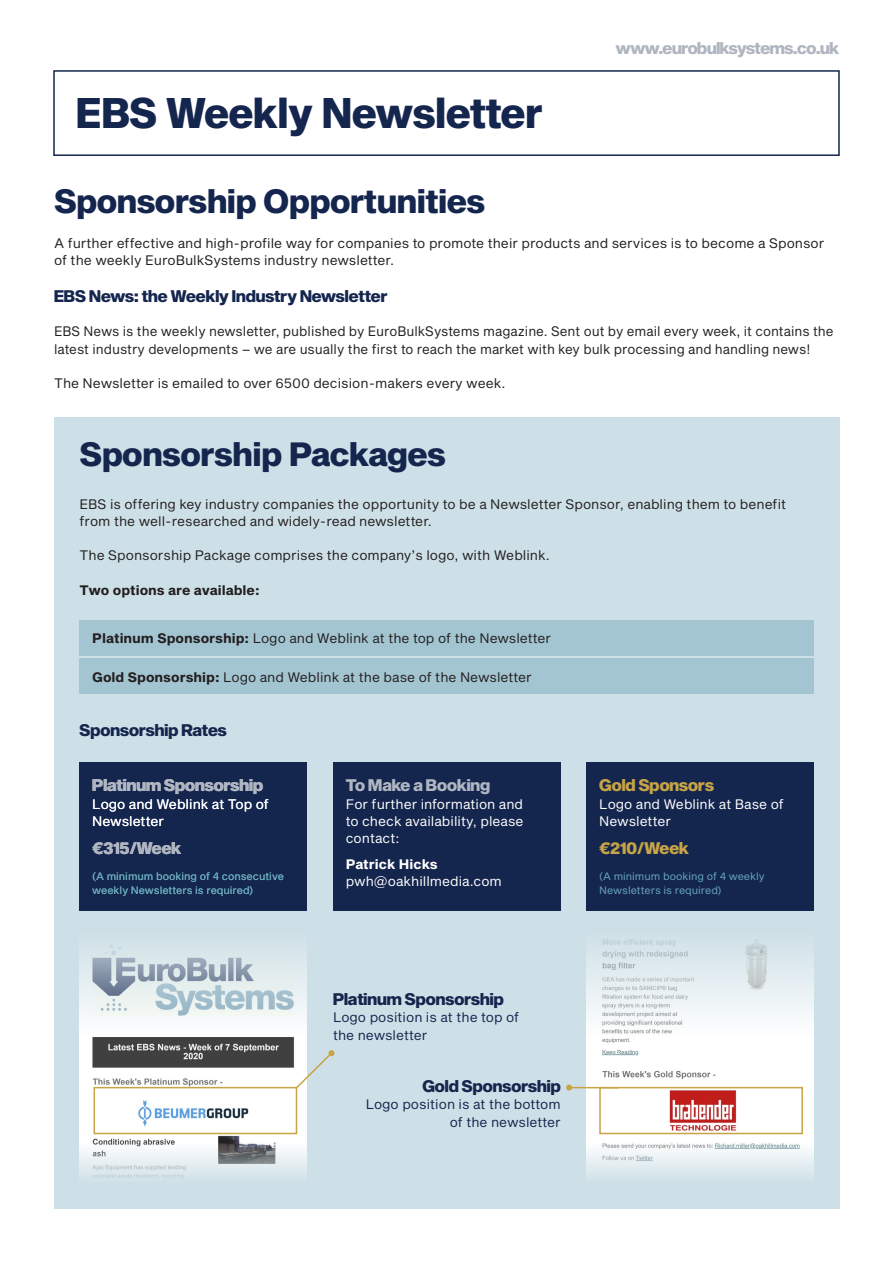
<style>
.page{position:relative;width:893px;height:1263px;background:#fff}
.page>*{position:absolute;margin:0;border:0;box-sizing:border-box;transform-origin:0 0}
.t1{font:42px "Sequel Sans Heavy Body";letter-spacing:-.04em;color:#15264e}
.t2{font:33px "Sequel Sans Heavy Body";letter-spacing:-.04em;color:#15264e}
.t3{font:16.5px "Sequel Sans Heavy Disp";color:#15264e}
.t4{font:16.5px "Sequel Sans Heavy Disp";color:#b0b6c1}
.t5{font:16.5px "Sequel Sans Heavy Disp";letter-spacing:-.02em;color:#b0b6c1}
.t6{font:16.5px "Sequel Sans Heavy Disp";color:#c7a445}
.t7{font:13.5px/17.2px "Sequel Sans Book Body";color:#231f20}
.t8{font:13.5px/17.2px "Sequel Sans Book Body";color:#fff}
.t9{font:13.5px/17.2px "Sequel Sans Book Body";color:#15264e}
.t10{font:13.5px "Sequel Sans Bold Body";color:#231f20}
.t11{font:10.5px/14.2px "Sequel Sans Book Body";color:#69aabb}
.s1{font-family:"Sequel Sans Bold Body"}
</style>
<div class="page">
<div style="left:53px;top:70px;width:787px;height:86px;border:2px solid #15264e"></div>
<div style="left:54px;top:418px;width:785px;height:791px;background:#cee0e7"></div>
<div style="left:80px;top:620px;width:734px;height:35px;background:#a3c5d1"></div>
<div style="left:80px;top:659px;width:734px;height:35px;background:#a3c5d1"></div>
<div style="left:80px;top:762px;width:227px;height:149px;background:#15264e"></div>
<div style="left:333px;top:762px;width:228px;height:149px;background:#15264e"></div>
<div style="left:586px;top:762px;width:228px;height:149px;background:#15264e"></div>
<div style="left:80px;top:932px;width:227px;height:250px;background:#fff"></div>
<img style="left:92px;top:1037px;width:206px;height:105px">
<div style="left:586px;top:932px;width:228px;height:250px;background:#fff"></div>
<img style="left:596px;top:1037px;width:207px;height:98px">
<svg style="left:80px;top:1142px;width:227px;height:40px"></svg>
<svg style="left:586px;top:1143px;width:228px;height:39px"></svg>
<svg style="left:586px;top:932px;width:228px;height:102px"></svg>
<svg style="left:80px;top:932px;width:227px;height:86px;background:#cddbe0"></svg>
<div style="left:599px;top:1087px;width:204px;height:47px;border:2px solid #c7a445"></div>
<div style="left:94px;top:1087px;width:203px;height:47px;border:2px solid #c7a445"></div>
<svg style="left:294px;top:1050px;width:40px;height:40px"></svg>
<hr style="left:569px;top:1087px;width:50px;height:1px;background:#c7a445">
<svg style="left:566px;top:1084px;width:6px;height:7px"></svg>
<p class="t1" style="left:75px;top:83px;width:470px">EBS Weekly Newsletter</p>
<p class="t5" style="left:616px;top:36px;width:225px">www.eurobulksystems.co.uk</p>
<p class="t2" style="left:54px;top:178px;width:433px">Sponsorship Opportunities</p>
<p class="t7" style="left:54px;top:235px;width:772px">A further effective and high-profile way for companies to promote their products and services is to become a Sponsor of the weekly EuroBulkSystems industry newsletter.</p>
<p class="t3" style="left:54px;top:284px;width:335px">EBS News: the Weekly Industry Newsletter</p>
<p class="t7" style="left:54px;top:323px;width:781px">EBS News is the weekly newsletter, published by EuroBulkSystems magazine. Sent out by email every week, it contains the latest industry developments – we are usually the first to reach the market with key bulk processing and handling news!</p>
<p class="t7" style="left:54px;top:375px;width:453px">The Newsletter is emailed to over 6500 decision-makers every week.</p>
<p class="t2" style="left:80px;top:430px;width:368px">Sponsorship Packages</p>
<p class="t7" style="left:80px;top:496px;width:708px">EBS is offering key industry companies the opportunity to be a Newsletter Sponsor, enabling them to benefit from the well-researched and widely-read newsletter.</p>
<p class="t7" style="left:80px;top:547px;width:472px">The Sponsorship Package comprises the company’s logo, with Weblink.</p>
<p class="t10" style="left:80px;top:580px;width:182px">Two options are available:</p>
<p class="t7" style="left:92px;top:630px;width:460px"><span class="s1">Platinum Sponsorship:</span> Logo and Weblink at the top of the Newsletter</p>
<p class="t7" style="left:92px;top:669px;width:441px"><span class="s1">Gold Sponsorship:</span> Logo and Weblink at the base of the Newsletter</p>
<p class="t3" style="left:80px;top:718px;width:149px">Sponsorship Rates</p>
<p class="t4" style="left:92px;top:774px;width:172px">Platinum Sponsorship</p>
<p class="t8" style="left:92px;top:796px;width:178px">Logo and Weblink at Top of<br>Newsletter</p>
<p class="t4" style="left:92px;top:836px;width:91px">€315/Week</p>
<p class="t11" style="left:92px;top:869px;width:193px">(A minimum booking of 4 consecutive weekly Newsletters is required)</p>
<p class="t4" style="left:346px;top:774px;width:146px">To Make a Booking</p>
<p class="t8" style="left:346px;top:796px;width:179px;text-align:justify">For further information and to check availability, please contact:</p>
<p class="t8" style="left:346px;top:856px;width:158px"><span class="s1">Patrick Hicks </span>pwh@oakhillmedia.com</p>
<p class="t3" style="left:333px;top:987px;width:172px">Platinum Sponsorship</p>
<p class="t9" style="left:333px;top:1009px;width:188px">Logo position is at the top of the newsletter</p>
<p class="t3" style="left:422px;top:1074px;width:140px">Gold Sponsorship</p>
<p class="t9" style="left:366px;top:1096px;width:197px;text-align:right">Logo position is at the bottom of the newsletter</p>
<p class="t6" style="left:599px;top:774px;width:116px">Gold Sponsors</p>
<p class="t8" style="left:599px;top:796px;width:186px">Logo and Weblink at Base of<br>Newsletter</p>
<p class="t6" style="left:599px;top:836px;width:91px">€210/Week</p>
<p class="t11" style="left:599px;top:869px;width:167px">(A minimum booking of 4 weekly<br>Newsletters is required)</p>
</div>
